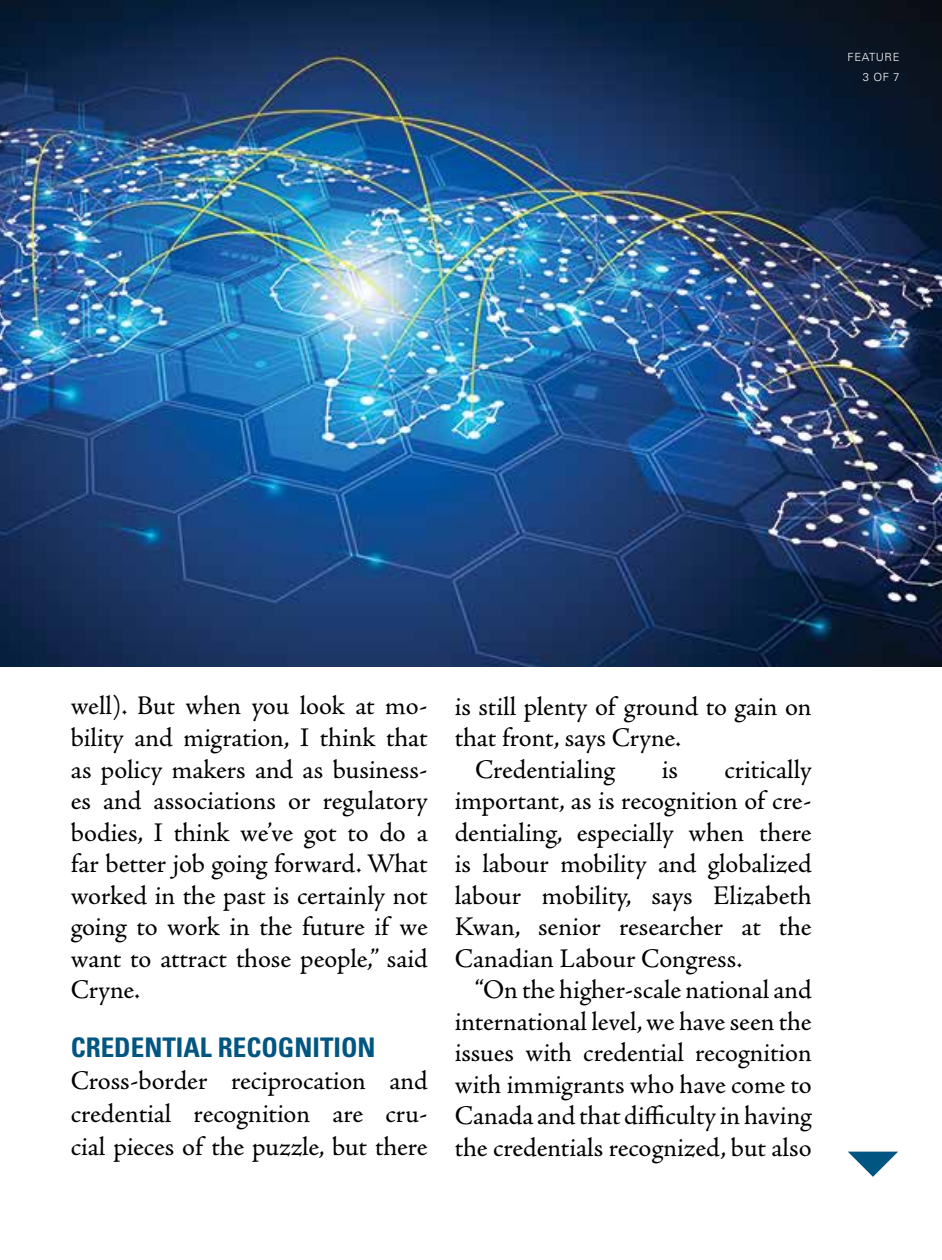
<style>
.page{position:relative;width:942px;height:1260px;background:#fff}
.page>*{position:absolute;margin:0;border:0;box-sizing:border-box;transform-origin:0 0}
.t1{font:27px/31.5px "Adobe Jenson Pro";letter-spacing:-.005em;color:#000;text-align:justify}
.t2{font:700 condensed 27px "Univers LT Std";color:#005581}
.t3{font:300 11.25px/20.2px "Univers LT Std";letter-spacing:.05em;color:#fff;text-align:right}
</style>
<div class="page">
<img style="left:0;top:0;width:941px;height:666px">
<svg style="left:848px;top:1151px;width:49px;height:25px"></svg>
<p class="t3" style="left:847px;top:46px;width:53px">FEATURE<br>3 OF 7</p>
<p class="t1" style="left:71px;top:690px;width:358px">well). But when you look at mo&shy;bility and migration, I think that as policy makers and as business&shy;es and associations or regulatory bodies, I think we’ve got to do a far better job going forward. What worked in the past is certainly not going to work in the future if we want to attract those people,” said Cryne.</p>
<p class="t2" style="left:71px;top:1030px;width:306px">CREDENTIAL RECOGNITION</p>
<p class="t1" style="left:71px;top:1064px;width:358px;line-height:32.6px">Cross-border reciprocation and credential recognition are cru&shy;cial pieces of the puzzle, but there</p>
<p class="t1" style="left:454px;top:690px;width:358px">is still plenty of ground to gain on</p>
<p class="t1" style="left:454px;top:722px;width:228px">that front, says Cryne.</p>
<p class="t1" style="left:475px;top:753px;width:141px">Credentialing</p>
<p class="t1" style="left:661px;top:753px;width:18px">is</p>
<p class="t1" style="left:454px;top:753px;width:358px;text-indent:270px">critically important, as is recognition of cre&shy;dentialing, especially when there is labour mobility and globalized labour mobility, says Elizabeth Kwan, senior researcher at the Canadian Labour Congress.</p>
<p class="t1" style="left:454px;top:974px;width:358px;text-indent:20px">“On the higher-scale national and international level, we have seen the issues with credential recognition with immigrants who have come to Canada and that difficulty in having the credentials recognized, but also</p>
</div>
